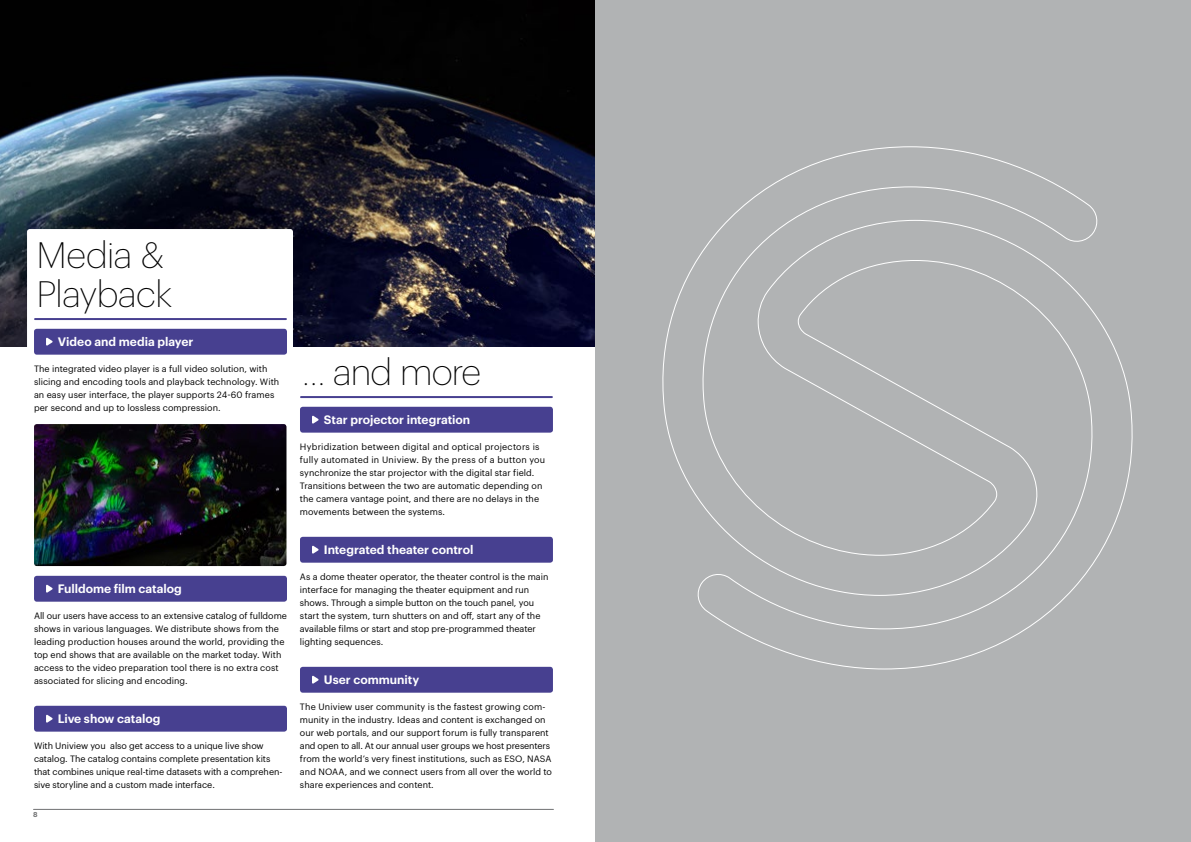
<style>
.page{position:relative;width:1191px;height:842px;background:#fff}
.page>*{position:absolute;margin:0;border:0;box-sizing:border-box;transform-origin:0 0}
.t1{font:200 36px/39px "Graphik";letter-spacing:-.02em;color:#000}
.t2{font:600 12px "Graphik";letter-spacing:-.005em;color:#fff}
.t3{font:9px/13px "Graphik";letter-spacing:.005em;color:#000}
.t4{font:600 7px "Graphik";color:#707172}
</style>
<div class="page">
<img style="left:0;top:0;width:595px;height:346px">
<div style="left:27px;top:229px;width:266px;height:298px;background:#fff;border-radius:3px"></div>
<div style="left:595px;top:0;width:596px;height:842px;background:#b1b3b4"></div>
<svg style="left:662px;top:146px;width:471px;height:523px"></svg>
<hr style="left:34px;top:809px;width:519px;height:1px;background:#707172">
<div style="left:34px;top:329px;width:253px;height:26px;background:#474090;border-radius:3px"></div>
<div style="left:34px;top:706px;width:253px;height:26px;background:#474090;border-radius:3px"></div>
<div style="left:34px;top:576px;width:253px;height:26px;background:#474090;border-radius:3px"></div>
<div style="left:300px;top:407px;width:253px;height:26px;background:#474090;border-radius:3px"></div>
<svg style="left:46px;top:338px;width:7px;height:8px"></svg>
<svg style="left:46px;top:585px;width:7px;height:8px"></svg>
<svg style="left:46px;top:715px;width:7px;height:8px"></svg>
<hr style="left:35px;top:318px;width:251px;height:2px;background:#474090">
<img style="left:34px;top:424px;width:252px;height:142px">
<div style="left:300px;top:537px;width:253px;height:26px;background:#474090;border-radius:3px"></div>
<div style="left:300px;top:667px;width:253px;height:26px;background:#474090;border-radius:3px"></div>
<svg style="left:312px;top:416px;width:6px;height:8px"></svg>
<svg style="left:312px;top:546px;width:6px;height:8px"></svg>
<svg style="left:312px;top:676px;width:6px;height:8px"></svg>
<hr style="left:301px;top:396px;width:251px;height:2px;background:#474090">
<h1 class="t1" style="left:36px;top:233px;width:137px">Media &amp;<br>Playback</h1>
<h2 class="t2" style="left:58px;top:332px;width:137px">Video and media player</h2>
<p class="t3" style="left:34px;top:361px;width:247px">The integrated video player is a full video solution, with slicing and encoding tools and playback technology. With an easy user interface, the player supports 24-60 frames per second and up to lossless compression.</p>
<h2 class="t2" style="left:58px;top:579px;width:125px">Fulldome film catalog</h2>
<p class="t3" style="left:34px;top:608px;width:254px">All our users have access to an extensive catalog of fulldome shows in various languages. We distribute shows from the leading production houses around the world, providing the top end shows that are available on the market today. With access to the video preparation tool there is no extra cost associated for slicing and encoding.</p>
<h2 class="t2" style="left:58px;top:709px;width:104px">Live show catalog</h2>
<p class="t3" style="left:34px;top:738px;width:250px">With Uniview you also get access to a unique live show catalog. The catalog contains complete presentation kits that combines unique real-time datasets with a comprehen&shy;sive storyline and a custom made interface.</p>
<p class="t4" style="left:33px;top:809px;width:6px">8</p>
<h1 class="t1" style="left:302px;top:350px;width:180px">… and more</h1>
<h2 class="t2" style="left:324px;top:410px;width:148px">Star projector integration</h2>
<p class="t3" style="left:300px;top:439px;width:246px">Hybridization between digital and optical projectors is fully automated in Uniview. By the press of a button you synchronize the star projector with the digital star field.<br>Transitions between the two are automatic depending on the camera vantage point, and there are no delays in the movements between the systems.</p>
<h2 class="t2" style="left:324px;top:540px;width:151px">Integrated theater control</h2>
<p class="t3" style="left:300px;top:569px;width:250px">As a dome theater operator, the theater control is the main interface for managing the theater equipment and run shows. Through a simple button on the touch panel, you start the system, turn shutters on and off, start any of the available films or start and stop pre-programmed theater lighting sequences.</p>
<h2 class="t2" style="left:324px;top:670px;width:97px">User community</h2>
<p class="t3" style="left:300px;top:699px;width:253px">The Uniview user community is the fastest growing com&shy;munity in the industry. Ideas and content is exchanged on our web portals, and our support forum is fully transparent and open to all. At our annual user groups we host presenters from the world’s very finest institutions, such as ESO, NASA and NOAA, and we connect users from all over the world to share experiences and content.</p>
</div>
